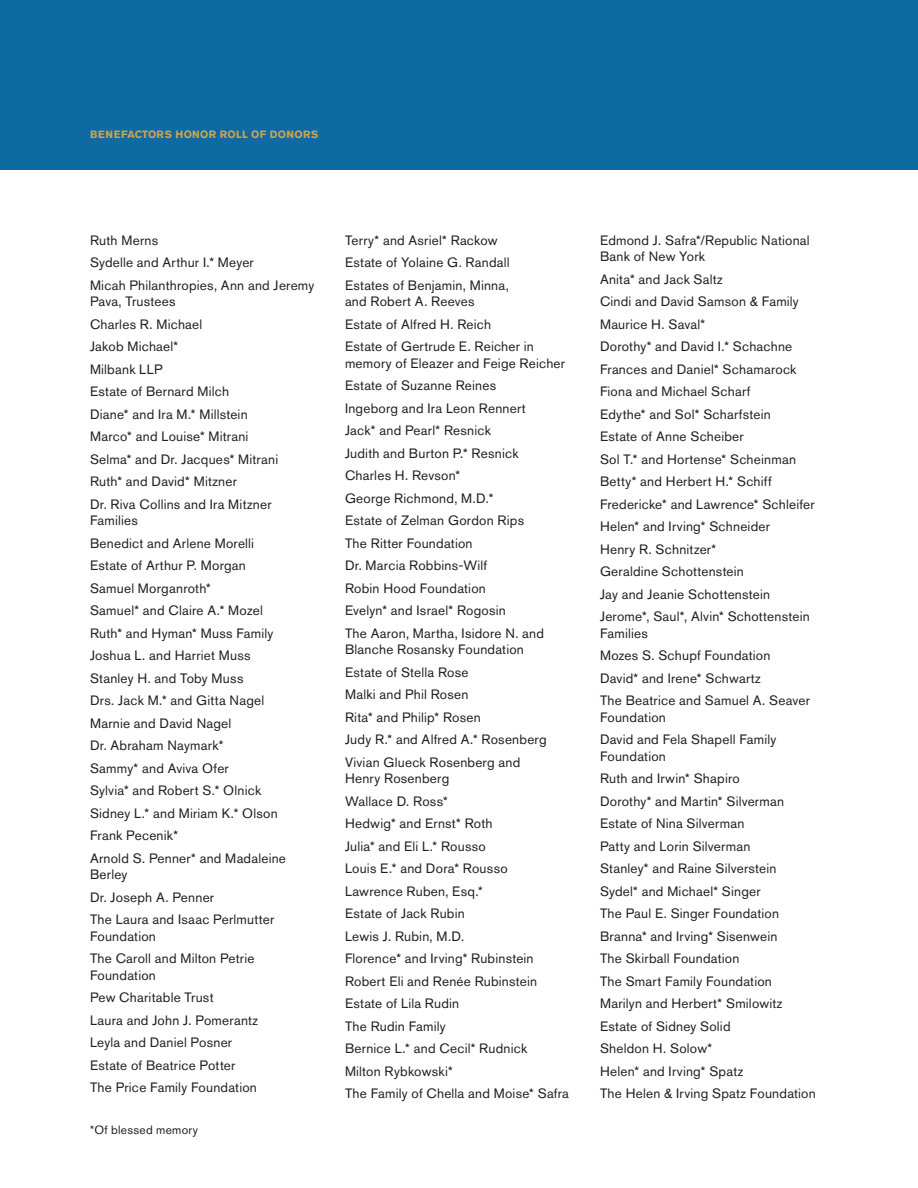
<style>
.page{position:relative;width:918px;height:1188px;background:#fff}
.page>*{position:absolute;margin:0;border:0;box-sizing:border-box;transform-origin:0 0}
.Donor_List{font:13.5px/16.5px "Akzidenz Grotesk BE";letter-spacing:.015em;color:#231f20}
.Donor_List-2{font:12px "Akzidenz Grotesk BE";letter-spacing:.025em;color:#231f20}
.Head_Level_1{font:700 10.5px "Akzidenz Grotesk BE";letter-spacing:.02em;color:#cea349}
</style>
<div class="page">
<div style="left:0;top:0;width:918px;height:170px;background:#0f69a3"></div>
<p class="Head_Level_1" style="left:90px;top:129px;width:230px">BENEFACTORS HONOR ROLL OF DONORS</p>
<p class="Donor_List" style="left:90px;top:231px;width:70px">Ruth Merns</p>
<p class="Donor_List" style="left:90px;top:254px;width:165px">Sydelle and Arthur I.* Meyer</p>
<p class="Donor_List" style="left:90px;top:276px;width:226px">Micah Philanthropies, Ann and Jeremy<br>Pava, Trustees</p>
<p class="Donor_List" style="left:90px;top:315px;width:114px">Charles R. Michael</p>
<p class="Donor_List" style="left:90px;top:338px;width:90px">Jakob Michael*</p>
<p class="Donor_List" style="left:90px;top:360px;width:74px">Milbank LLP</p>
<p class="Donor_List" style="left:90px;top:383px;width:141px">Estate of Bernard Milch</p>
<p class="Donor_List" style="left:90px;top:405px;width:159px">Diane* and Ira M.* Millstein</p>
<p class="Donor_List" style="left:90px;top:428px;width:160px">Marco* and Louise* Mitrani</p>
<p class="Donor_List" style="left:90px;top:450px;width:190px">Selma* and Dr. Jacques* Mitrani</p>
<p class="Donor_List" style="left:90px;top:473px;width:148px">Ruth* and David* Mitzner</p>
<p class="Donor_List" style="left:90px;top:495px;width:183px">Dr. Riva Collins and Ira Mitzner<br>Families</p>
<p class="Donor_List" style="left:90px;top:534px;width:166px">Benedict and Arlene Morelli</p>
<p class="Donor_List" style="left:90px;top:557px;width:157px">Estate of Arthur P. Morgan</p>
<p class="Donor_List" style="left:90px;top:579px;width:122px">Samuel Morganroth*</p>
<p class="Donor_List" style="left:90px;top:602px;width:174px">Samuel* and Claire A.* Mozel</p>
<p class="Donor_List" style="left:90px;top:624px;width:185px">Ruth* and Hyman* Muss Family</p>
<p class="Donor_List" style="left:90px;top:647px;width:162px">Joshua L. and Harriet Muss</p>
<p class="Donor_List" style="left:90px;top:669px;width:155px">Stanley H. and Toby Muss</p>
<p class="Donor_List" style="left:90px;top:692px;width:176px">Drs. Jack M.* and Gitta Nagel</p>
<p class="Donor_List" style="left:90px;top:714px;width:143px">Marnie and David Nagel</p>
<p class="Donor_List" style="left:90px;top:737px;width:135px">Dr. Abraham Naymark*</p>
<p class="Donor_List" style="left:90px;top:759px;width:140px">Sammy* and Aviva Ofer</p>
<p class="Donor_List" style="left:90px;top:782px;width:173px">Sylvia* and Robert S.* Olnick</p>
<p class="Donor_List" style="left:90px;top:804px;width:189px">Sidney L.* and Miriam K.* Olson</p>
<p class="Donor_List" style="left:90px;top:827px;width:90px">Frank Pecenik*</p>
<p class="Donor_List" style="left:90px;top:849px;width:198px">Arnold S. Penner* and Madaleine<br>Berley</p>
<p class="Donor_List" style="left:90px;top:888px;width:126px">Dr. Joseph A. Penner</p>
<p class="Donor_List" style="left:90px;top:911px;width:186px">The Laura and Isaac Perlmutter<br>Foundation</p>
<p class="Donor_List" style="left:90px;top:950px;width:166px">The Caroll and Milton Petrie<br>Foundation</p>
<p class="Donor_List" style="left:90px;top:989px;width:125px">Pew Charitable Trust</p>
<p class="Donor_List" style="left:90px;top:1011px;width:170px">Laura and John J. Pomerantz</p>
<p class="Donor_List" style="left:90px;top:1034px;width:144px">Leyla and Daniel Posner</p>
<p class="Donor_List" style="left:90px;top:1056px;width:147px">Estate of Beatrice Potter</p>
<p class="Donor_List" style="left:90px;top:1079px;width:168px">The Price Family Foundation</p>
<p class="Donor_List-2" style="left:90px;top:1123px;width:110px">*Of blessed memory</p>
<p class="Donor_List" style="left:345px;top:231px;width:154px">Terry* and Asriel* Rackow</p>
<p class="Donor_List" style="left:345px;top:254px;width:166px">Estate of Yolaine G. Randall</p>
<p class="Donor_List" style="left:345px;top:276px;width:165px">Estates of Benjamin, Minna, and Robert A. Reeves</p>
<p class="Donor_List" style="left:345px;top:315px;width:148px">Estate of Alfred H. Reich</p>
<p class="Donor_List" style="left:345px;top:338px;width:222px">Estate of Gertrude E. Reicher in memory of Eleazer and Feige Reicher</p>
<p class="Donor_List" style="left:345px;top:377px;width:153px">Estate of Suzanne Reines</p>
<p class="Donor_List" style="left:345px;top:399px;width:182px">Ingeborg and Ira Leon Rennert</p>
<p class="Donor_List" style="left:345px;top:422px;width:148px">Jack* and Pearl* Resnick</p>
<p class="Donor_List" style="left:345px;top:444px;width:175px">Judith and Burton P.* Resnick</p>
<p class="Donor_List" style="left:345px;top:467px;width:117px">Charles H. Revson*</p>
<p class="Donor_List" style="left:345px;top:489px;width:150px">George Richmond, M.D.*</p>
<p class="Donor_List" style="left:345px;top:512px;width:181px">Estate of Zelman Gordon Rips</p>
<p class="Donor_List" style="left:345px;top:534px;width:129px">The Ritter Foundation</p>
<p class="Donor_List" style="left:345px;top:557px;width:144px">Dr. Marcia Robbins-Wilf</p>
<p class="Donor_List" style="left:345px;top:579px;width:142px">Robin Hood Foundation</p>
<p class="Donor_List" style="left:345px;top:602px;width:162px">Evelyn* and Israel* Rogosin</p>
<p class="Donor_List" style="left:345px;top:624px;width:201px">The Aaron, Martha, Isidore N. and<br>Blanche Rosansky Foundation</p>
<p class="Donor_List" style="left:345px;top:663px;width:125px">Estate of Stella Rose</p>
<p class="Donor_List" style="left:345px;top:686px;width:125px">Malki and Phil Rosen</p>
<p class="Donor_List" style="left:345px;top:708px;width:137px">Rita* and Philip* Rosen</p>
<p class="Donor_List" style="left:345px;top:731px;width:203px">Judy R.* and Alfred A.* Rosenberg</p>
<p class="Donor_List" style="left:345px;top:753px;width:177px">Vivian Glueck Rosenberg and<br>Henry Rosenberg</p>
<p class="Donor_List" style="left:345px;top:792px;width:104px">Wallace D. Ross*</p>
<p class="Donor_List" style="left:345px;top:815px;width:149px">Hedwig* and Ernst* Roth</p>
<p class="Donor_List" style="left:345px;top:837px;width:142px">Julia* and Eli L.* Rousso</p>
<p class="Donor_List" style="left:345px;top:860px;width:164px">Louis E.* and Dora* Rousso</p>
<p class="Donor_List" style="left:345px;top:882px;width:139px">Lawrence Ruben, Esq.*</p>
<p class="Donor_List" style="left:345px;top:905px;width:121px">Estate of Jack Rubin</p>
<p class="Donor_List" style="left:345px;top:927px;width:121px">Lewis J. Rubin, M.D.</p>
<p class="Donor_List" style="left:345px;top:950px;width:190px">Florence* and Irving* Rubinstein</p>
<p class="Donor_List" style="left:345px;top:972px;width:194px">Robert Eli and Renée Rubinstein</p>
<p class="Donor_List" style="left:345px;top:995px;width:116px">Estate of Lila Rudin</p>
<p class="Donor_List" style="left:345px;top:1017px;width:102px">The Rudin Family</p>
<p class="Donor_List" style="left:345px;top:1040px;width:184px">Bernice L.* and Cecil* Rudnick</p>
<p class="Donor_List" style="left:345px;top:1062px;width:109px">Milton Rybkowski*</p>
<p class="Donor_List" style="left:345px;top:1085px;width:226px">The Family of Chella and Moise* Safra</p>
<p class="Donor_List" style="left:600px;top:231px;width:211px">Edmond J. Safra*/Republic National<br>Bank of New York</p>
<p class="Donor_List" style="left:600px;top:270px;width:124px">Anita* and Jack Saltz</p>
<p class="Donor_List" style="left:600px;top:293px;width:200px">Cindi and David Samson &amp; Family</p>
<p class="Donor_List" style="left:600px;top:315px;width:107px">Maurice H. Saval*</p>
<p class="Donor_List" style="left:600px;top:338px;width:194px">Dorothy* and David I.* Schachne</p>
<p class="Donor_List" style="left:600px;top:360px;width:198px">Frances and Daniel* Schamarock</p>
<p class="Donor_List" style="left:600px;top:383px;width:152px">Fiona and Michael Scharf</p>
<p class="Donor_List" style="left:600px;top:405px;width:172px">Edythe* and Sol* Scharfstein</p>
<p class="Donor_List" style="left:600px;top:428px;width:145px">Estate of Anne Scheiber</p>
<p class="Donor_List" style="left:600px;top:450px;width:198px">Sol T.* and Hortense* Scheinman</p>
<p class="Donor_List" style="left:600px;top:473px;width:173px">Betty* and Herbert H.* Schiff</p>
<p class="Donor_List" style="left:600px;top:495px;width:216px">Fredericke* and Lawrence* Schleifer</p>
<p class="Donor_List" style="left:600px;top:518px;width:171px">Helen* and Irving* Schneider</p>
<p class="Donor_List" style="left:600px;top:540px;width:118px">Henry R. Schnitzer*</p>
<p class="Donor_List" style="left:600px;top:563px;width:145px">Geraldine Schottenstein</p>
<p class="Donor_List" style="left:600px;top:585px;width:172px">Jay and Jeanie Schottenstein</p>
<p class="Donor_List" style="left:600px;top:608px;width:211px">Jerome*, Saul*, Alvin* Schottenstein<br>Families</p>
<p class="Donor_List" style="left:600px;top:647px;width:172px">Mozes S. Schupf Foundation</p>
<p class="Donor_List" style="left:600px;top:669px;width:162px">David* and Irene* Schwartz</p>
<p class="Donor_List" style="left:600px;top:692px;width:211px">The Beatrice and Samuel A. Seaver<br>Foundation</p>
<p class="Donor_List" style="left:600px;top:731px;width:178px">David and Fela Shapell Family<br>Foundation</p>
<p class="Donor_List" style="left:600px;top:770px;width:141px">Ruth and Irwin* Shapiro</p>
<p class="Donor_List" style="left:600px;top:792px;width:186px">Dorothy* and Martin* Silverman</p>
<p class="Donor_List" style="left:600px;top:815px;width:146px">Estate of Nina Silverman</p>
<p class="Donor_List" style="left:600px;top:837px;width:152px">Patty and Lorin Silverman</p>
<p class="Donor_List" style="left:600px;top:860px;width:178px">Stanley* and Raine Silverstein</p>
<p class="Donor_List" style="left:600px;top:882px;width:162px">Sydel* and Michael* Singer</p>
<p class="Donor_List" style="left:600px;top:905px;width:181px">The Paul E. Singer Foundation</p>
<p class="Donor_List" style="left:600px;top:927px;width:179px">Branna* and Irving* Sisenwein</p>
<p class="Donor_List" style="left:600px;top:950px;width:141px">The Skirball Foundation</p>
<p class="Donor_List" style="left:600px;top:972px;width:173px">The Smart Family Foundation</p>
<p class="Donor_List" style="left:600px;top:995px;width:184px">Marilyn and Herbert* Smilowitz</p>
<p class="Donor_List" style="left:600px;top:1017px;width:132px">Estate of Sidney Solid</p>
<p class="Donor_List" style="left:600px;top:1040px;width:114px">Sheldon H. Solow*</p>
<p class="Donor_List" style="left:600px;top:1062px;width:145px">Helen* and Irving* Spatz</p>
<p class="Donor_List" style="left:600px;top:1085px;width:217px">The Helen &amp; Irving Spatz Foundation</p>
</div>
